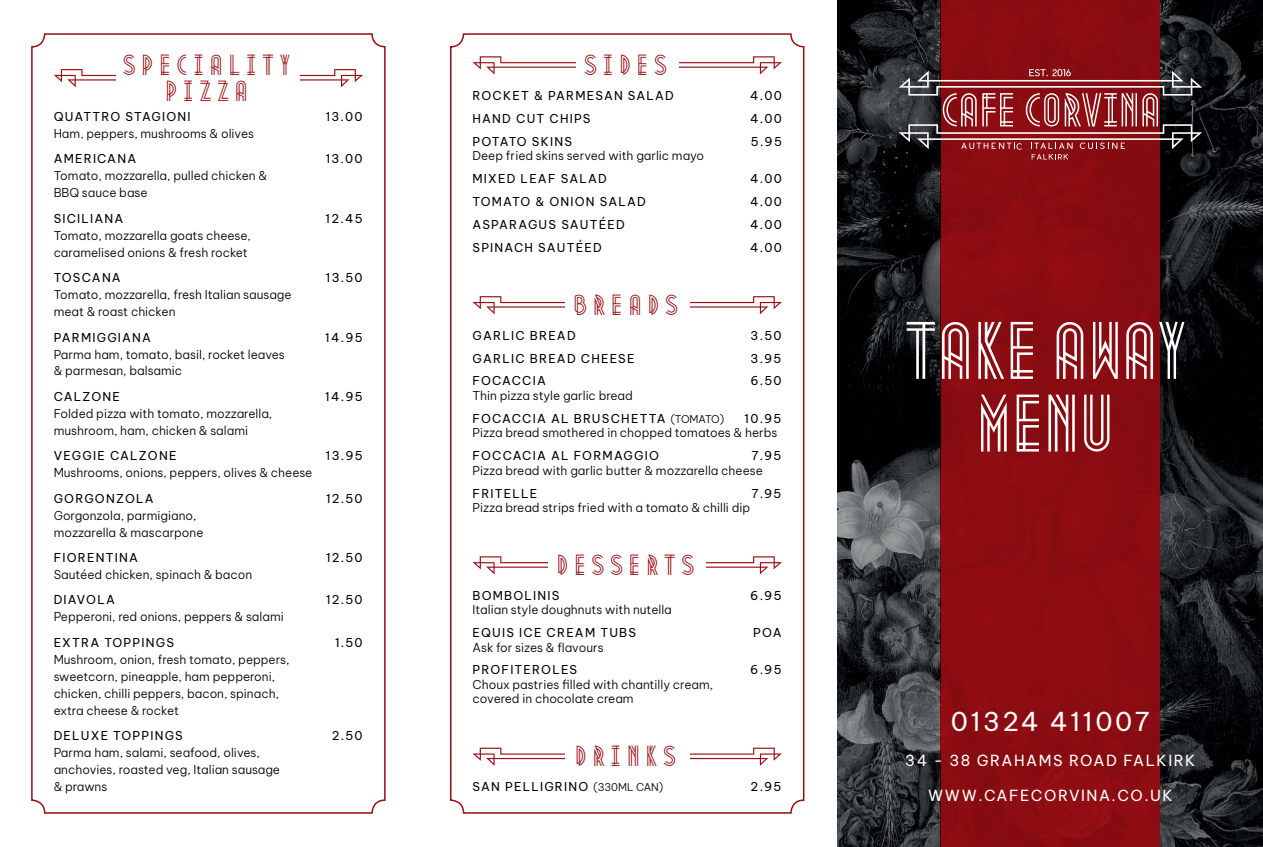
<style>
.page{position:relative;width:1263px;height:847px;background:#fff}
.page>*{position:absolute;margin:0;border:0;box-sizing:border-box;transform-origin:0 0}
.t1{font:71.25px/72.6px "Metropolis 1920";color:#fff;text-align:center}
.t2{font:25.5px/25.5px "Metropolis 1920";letter-spacing:.24em;color:#960e14;text-align:center}
.t3{font:25.5px "Be Vietnam Pro";letter-spacing:.1em;color:#fff}
.t4{font:15px "Be Vietnam Pro";letter-spacing:.1em;color:#fff}
.t5{font:300 12px/17px "Be Vietnam Pro";color:#000}
.t6{font:12px "Be Vietnam Pro";letter-spacing:.1em;color:#000}
.s1{font-weight:400}
.s2{font-size:10.5px}
.s3{font-weight:300;font-size:10.5px}
</style>
<div class="page">
<img style="left:838px;top:0;width:102px;height:846px">
<img style="left:1160px;top:0;width:103px;height:846px">
<div style="left:940px;top:0;width:220px;height:846px;background:#8b0c12"></div>
<div style="left:31px;top:33px;width:355px;height:780px;border:2px solid #960e14;border-radius:13px"></div>
<svg style="left:898px;top:69px;width:304px;height:90px"></svg>
<div style="left:450px;top:33px;width:354px;height:780px;border:2px solid #960e14;border-radius:13px"></div>
<svg style="left:472px;top:556px;width:310px;height:18px"></svg>
<div style="left:549px;top:555px;width:157px;height:19px;background:#fff"></div>
<svg style="left:472px;top:296px;width:310px;height:18px"></svg>
<div style="left:565px;top:295px;width:124px;height:20px;background:#fff"></div>
<svg style="left:472px;top:747px;width:310px;height:18px"></svg>
<div style="left:565px;top:746px;width:124px;height:20px;background:#fff"></div>
<svg style="left:472px;top:56px;width:310px;height:18px"></svg>
<div style="left:576px;top:56px;width:103px;height:19px;background:#fff"></div>
<svg style="left:54px;top:69px;width:309px;height:18px"></svg>
<div style="left:116px;top:56px;width:184px;height:44px;background:#fff"></div>
<svg style="left:939px;top:488px;width:222px;height:18px"></svg>
<h2 class="t2" style="left:125px;top:51px;width:169px">SPECIALITY<br>PIZZA</h2>
<p class="t6" style="left:54px;top:107px;width:139px">QUATTRO STAGIONI</p>
<p class="t6" style="left:326px;top:107px;width:38px">13.00</p>
<p class="t5" style="left:54px;top:124px;width:202px">Ham, peppers, mushrooms &amp; olives</p>
<p class="t6" style="left:54px;top:149px;width:84px">AMERICANA</p>
<p class="t6" style="left:326px;top:149px;width:38px">13.00</p>
<p class="t5" style="left:54px;top:166px;width:215px">Tomato, mozzarella, pulled chicken &amp;<br>BBQ sauce base</p>
<p class="t6" style="left:54px;top:208px;width:71px">SICILIANA</p>
<p class="t6" style="left:326px;top:208px;width:39px">12.45</p>
<p class="t5" style="left:54px;top:226px;width:199px">Tomato, mozzarella goats cheese, caramelised onions &amp; fresh rocket</p>
<p class="t6" style="left:54px;top:268px;width:69px">TOSCANA</p>
<p class="t6" style="left:326px;top:268px;width:38px">13.50</p>
<p class="t5" style="left:54px;top:285px;width:239px">Tomato, mozzarella, fresh Italian sausage meat &amp; roast chicken</p>
<p class="t6" style="left:54px;top:327px;width:99px">PARMIGGIANA</p>
<p class="t6" style="left:325px;top:327px;width:39px">14.95</p>
<p class="t5" style="left:54px;top:344px;width:233px">Parma ham, tomato, basil, rocket leaves &amp; parmesan, balsamic</p>
<p class="t6" style="left:54px;top:386px;width:68px">CALZONE</p>
<p class="t6" style="left:325px;top:386px;width:39px">14.95</p>
<p class="t5" style="left:54px;top:403px;width:220px">Folded pizza with tomato, mozzarella, mushroom, ham, chicken &amp; salami</p>
<p class="t6" style="left:54px;top:445px;width:124px">VEGGIE CALZONE</p>
<p class="t6" style="left:326px;top:445px;width:38px">13.95</p>
<p class="t5" style="left:54px;top:463px;width:260px">Mushrooms, onions, peppers, olives &amp; cheese</p>
<p class="t6" style="left:54px;top:488px;width:102px">GORGONZOLA</p>
<p class="t6" style="left:326px;top:488px;width:38px">12.50</p>
<p class="t5" style="left:54px;top:505px;width:151px">Gorgonzola, parmigiano, mozzarella &amp; mascarpone</p>
<p class="t6" style="left:54px;top:547px;width:86px">FIORENTINA</p>
<p class="t6" style="left:326px;top:547px;width:38px">12.50</p>
<p class="t5" style="left:54px;top:564px;width:200px">Sautéed chicken, spinach &amp; bacon</p>
<p class="t6" style="left:54px;top:589px;width:63px">DIAVOLA</p>
<p class="t6" style="left:326px;top:589px;width:38px">12.50</p>
<p class="t5" style="left:54px;top:607px;width:232px">Pepperoni, red onions, peppers &amp; salami</p>
<p class="t6" style="left:54px;top:632px;width:122px">EXTRA TOPPINGS</p>
<p class="t6" style="left:335px;top:632px;width:29px">1.50</p>
<p class="t5" style="left:54px;top:649px;width:237px">Mushroom, onion, fresh tomato, peppers, sweetcorn, pineapple, ham pepperoni, chicken, chilli peppers, bacon, spinach, extra cheese &amp; rocket</p>
<p class="t6" style="left:54px;top:725px;width:131px">DELUXE TOPPINGS</p>
<p class="t6" style="left:332px;top:725px;width:32px">2.50</p>
<p class="t5" style="left:54px;top:742px;width:228px">Parma ham, salami, seafood, olives, anchovies, roasted veg, Italian sausage &amp; prawns</p>
<h2 class="t2" style="left:586px;top:51px;width:84px">SIDES</h2>
<p class="t6" style="left:472px;top:85px;width:203px">ROCKET &amp; PARMESAN SALAD</p>
<p class="t6" style="left:750px;top:85px;width:33px">4.00</p>
<p class="t6" style="left:472px;top:108px;width:120px">HAND CUT CHIPS</p>
<p class="t6" style="left:750px;top:108px;width:33px">4.00</p>
<p class="t6" style="left:472px;top:131px;width:101px">POTATO SKINS</p>
<p class="t6" style="left:751px;top:131px;width:33px">5.95</p>
<p class="t5" style="left:472px;top:146px;width:233px">Deep fried skins served with garlic mayo</p>
<p class="t6" style="left:472px;top:168px;width:136px">MIXED LEAF SALAD</p>
<p class="t6" style="left:750px;top:168px;width:33px">4.00</p>
<p class="t6" style="left:472px;top:191px;width:175px">TOMATO &amp; ONION SALAD</p>
<p class="t6" style="left:750px;top:191px;width:33px">4.00</p>
<p class="t6" style="left:472px;top:214px;width:154px">ASPARAGUS SAUTÉED</p>
<p class="t6" style="left:750px;top:214px;width:33px">4.00</p>
<p class="t6" style="left:472px;top:237px;width:131px">SPINACH SAUTÉED</p>
<p class="t6" style="left:750px;top:237px;width:33px">4.00</p>
<h2 class="t2" style="left:575px;top:290px;width:106px">BREADS</h2>
<p class="t6" style="left:472px;top:325px;width:105px">GARLIC BREAD</p>
<p class="t6" style="left:751px;top:325px;width:32px">3.50</p>
<p class="t6" style="left:472px;top:348px;width:163px">GARLIC BREAD CHEESE</p>
<p class="t6" style="left:750px;top:348px;width:33px">3.95</p>
<p class="t6" style="left:472px;top:371px;width:75px">FOCACCIA</p>
<p class="t6" style="left:750px;top:371px;width:33px">6.50</p>
<p class="t5" style="left:472px;top:383px;width:253px;line-height:23px">Thin pizza style garlic bread<br><span class="s1">FOCACCIA AL BRUSCHETTA</span> <span class="s2">(TOMATO)</span></p>
<p class="t6" style="left:744px;top:408px;width:39px">10.95</p>
<p class="t5" style="left:472px;top:423px;width:306px">Pizza bread smothered in chopped tomatoes &amp; herbs</p>
<p class="t6" style="left:472px;top:445px;width:188px">FOCCACIA AL FORMAGGIO</p>
<p class="t6" style="left:751px;top:445px;width:32px">7.95</p>
<p class="t5" style="left:472px;top:460px;width:292px">Pizza bread with garlic butter &amp; mozzarella cheese</p>
<p class="t6" style="left:472px;top:483px;width:66px">FRITELLE</p>
<p class="t6" style="left:751px;top:483px;width:32px">7.95</p>
<p class="t5" style="left:472px;top:497px;width:279px">Pizza bread strips fried with a tomato &amp; chilli dip</p>
<h2 class="t2" style="left:558px;top:550px;width:139px">DESSERTS</h2>
<p class="t6" style="left:472px;top:585px;width:88px">BOMBOLINIS</p>
<p class="t6" style="left:750px;top:585px;width:33px">6.95</p>
<p class="t5" style="left:472px;top:600px;width:201px">Italian style doughnuts with nutella</p>
<p class="t6" style="left:472px;top:622px;width:165px">EQUIS ICE CREAM TUBS</p>
<p class="t6" style="left:753px;top:622px;width:30px">POA</p>
<p class="t5" style="left:472px;top:637px;width:133px">Ask for sizes &amp; flavours</p>
<p class="t6" style="left:472px;top:659px;width:106px">PROFITEROLES</p>
<p class="t6" style="left:750px;top:659px;width:33px">6.95</p>
<p class="t5" style="left:472px;top:675px;width:242px;line-height:14.4px">Choux pastries filled with chantilly cream, covered in chocolate cream</p>
<h2 class="t2" style="left:577px;top:741px;width:102px">DRINKS</h2>
<p class="t6" style="left:472px;top:776px;width:192px">SAN PELLIGRINO <span class="s3">(330ML CAN)</span></p>
<p class="t6" style="left:751px;top:776px;width:32px">2.95</p>
<h1 class="t1" style="left:910px;top:310px;width:283px">TAKE AWAY<br>MENU</h1>
<h2 class="t3" style="left:951px;top:700px;width:200px">01324 411007</h2>
<p class="t4" style="left:905px;top:748px;width:292px">34 - 38 GRAHAMS ROAD FALKIRK</p>
<p class="t4" style="left:928px;top:783px;width:246px">WWW.CAFECORVINA.CO.UK</p>
</div>
